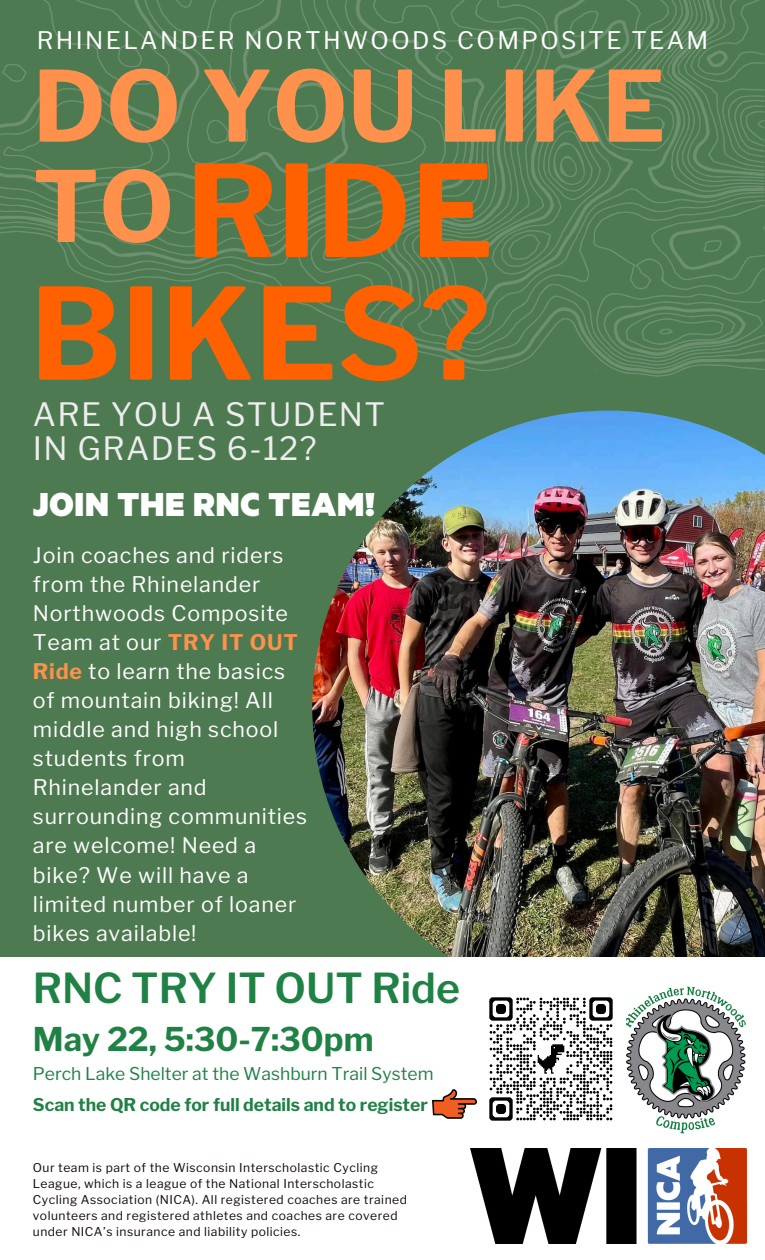
<style>
.page{position:relative;width:765px;height:1260px;background:#4e7a51}
.page>*{position:absolute;margin:0;border:0;box-sizing:border-box;transform-origin:0 0}
.t1{font:700 126px/122.8px "Libre Franklin";color:#ff6100;text-align:right}
.t2{font:700 97.25px/100.2px "Libre Franklin";color:#ff914d}
.t3{font:600 41px "Libre Franklin";color:#208145}
.t4{font:900 37.5px "Metric";letter-spacing:.02em;color:#fff}
.t5{font:700 32.5px "Libre Franklin";color:#208145}
.t6{font:32px/33.8px "Libre Franklin";letter-spacing:.045em;color:#ededed}
.t7{font:24px "Libre Franklin";letter-spacing:.1em;color:#fff}
.t8{font:21.38px/29px "Libre Franklin";letter-spacing:.04em;color:#fff}
.t9{font:17.5px "Libre Franklin";color:#208145}
.t10{font:700 17.5px "Libre Franklin";color:#208145}
.t11{font:12.12px/16px "Libre Franklin";letter-spacing:.04em;color:#100906}
.s1{font-weight:700;color:#ff914d}
</style>
<div class="page">
<img style="left:312px;top:608px;width:453px;height:349px">
<div style="left:0;top:957px;width:765px;height:303px;background:#fff"></div>
<img style="left:0;top:0;width:765px;height:608px">
<img style="left:626px;top:986px;width:120px;height:148px">
<img style="left:471px;top:1149px;width:275px;height:94px">
<img style="left:476px;top:997px;width:137px;height:124px">
<img style="left:432px;top:1089px;width:44px;height:29px">
<p class="t7" style="left:37px;top:26px;width:673px">RHINELANDER NORTHWOODS COMPOSITE TEAM</p>
<p class="t2" style="left:33px;top:57px;width:634px">DO YOU LIKE<br>TO</p>
<p class="t1" style="left:30px;top:150px;width:465px">RIDE<br>BIKES?</p>
<h3 class="t6" style="left:33px;top:398px;width:354px">ARE YOU A STUDENT<br>IN GRADES 6-12?</h3>
<h5 class="t4" style="left:33px;top:491px;width:344px">JOIN THE RNC TEAM!</h5>
<h4 class="t8" style="left:33px;top:541px;width:276px">Join coaches and riders from the Rhinelander<br>Northwoods Composite<br>Team at our <span class="s1">TRY IT OUT<br>Ride</span> to learn the basics of mountain biking! All middle and high school students from<br>Rhinelander and surrounding communities are welcome! Need a bike? We will have a limited number of loaner bikes available!</h4>
<h1 class="t3" style="left:33px;top:963px;width:429px">RNC TRY IT OUT Ride</h1>
<p class="t5" style="left:33px;top:1020px;width:342px">May 22, 5:30-7:30pm</p>
<p class="t9" style="left:33px;top:1063px;width:402px">Perch Lake Shelter at the Washburn Trail System</p>
<h2 class="t10" style="left:33px;top:1094px;width:397px">Scan the QR code for full details and to register</h2>
<h6 class="t11" style="left:33px;top:1160px;width:376px">Our team is part of the Wisconsin Interscholastic Cycling League, which is a league of the National Interscholastic Cycling Association (NICA). All registered coaches are trained volunteers and registered athletes and coaches are covered under NICA’s insurance and liability policies.</h6>
</div>
